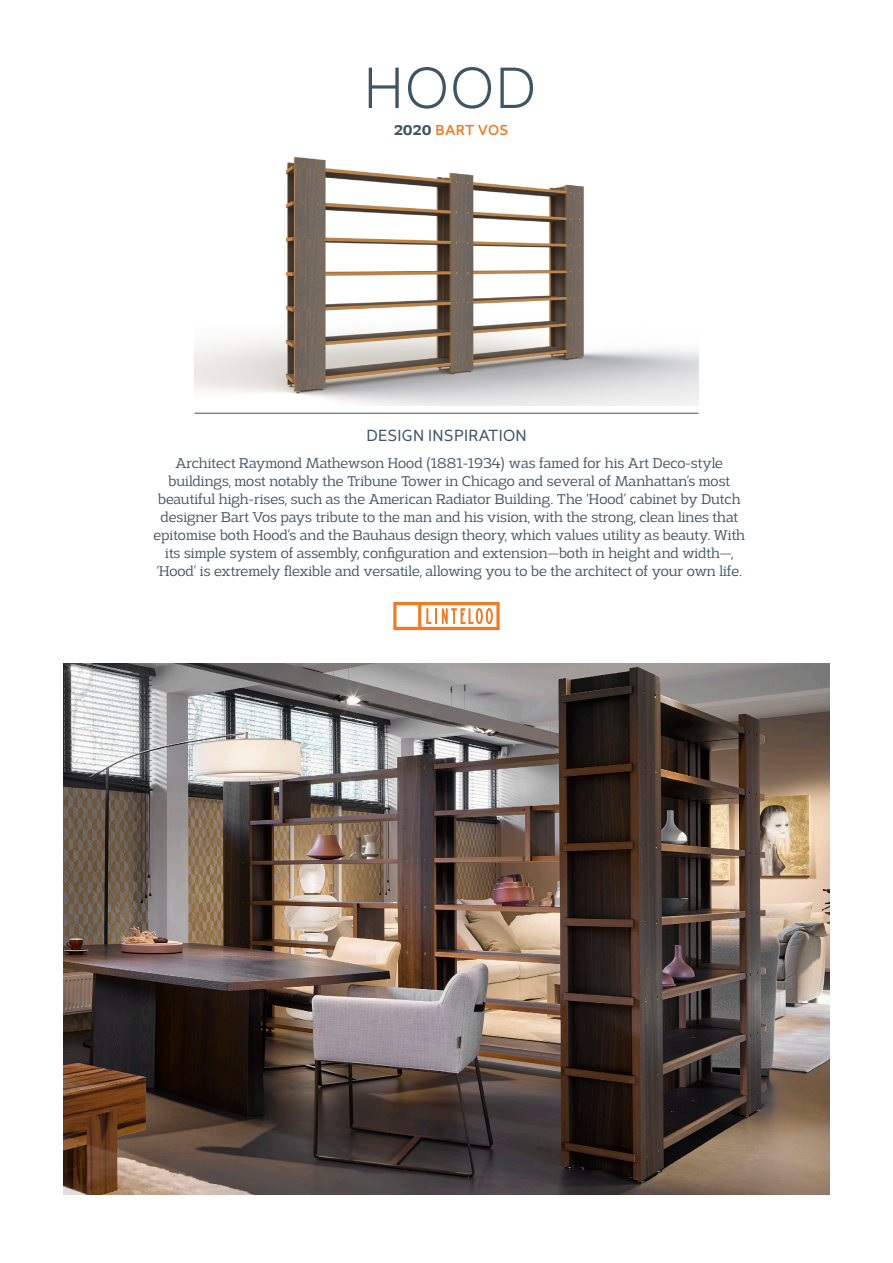
<style>
.page{position:relative;width:893px;height:1263px;background:#fff}
.page>*{position:absolute;margin:0;border:0;box-sizing:border-box;transform-origin:0 0}
.t1{font:300 54px "Revisal";color:#3f5465}
.t2{font:300 15px/18px "Adria Slab";color:#3f5465;text-align:center}
.t3{font:15px "Revisal";letter-spacing:.02em;color:#3f5465}
.t4{font:500 13.5px "Revisal";letter-spacing:.02em;color:#f47921}
.s1{font-family:"Adria Slab";font-weight:700;font-size:15px;color:#3f5465}
</style>
<div class="page">
<svg style="left:393px;top:602px;width:107px;height:28px"></svg>
<hr style="left:195px;top:413px;width:503px;height:1px;background:#3f5465">
<img style="left:63px;top:663px;width:767px;height:531px">
<img style="left:195px;top:157px;width:503px;height:248px">
<p class="t1" style="left:363px;top:51px;width:174px">HOOD</p>
<p class="t4" style="left:394px;top:121px;width:116px"><span class="s1">2020</span> BART VOS</p>
<p class="t3" style="left:366px;top:425px;width:162px">DESIGN INSPIRATION</p>
<p class="t2" style="left:153px;top:454px;width:593px">Architect Raymond Mathewson Hood (1881-1934) was famed for his Art Deco-style buildings, most notably the Tribune Tower in Chicago and several of Manhattan’s most beautiful high-rises, such as the American Radiator Building. The ‘Hood’ cabinet by Dutch designer Bart Vos pays tribute to the man and his vision, with the strong, clean lines that epitomise both Hood’s and the Bauhaus design theory, which values utility as beauty. With its simple system of assembly, configuration and extension—both in height and width—, ‘Hood’ is extremely flexible and versatile, allowing you to be the architect of your own life.</p>
</div>
